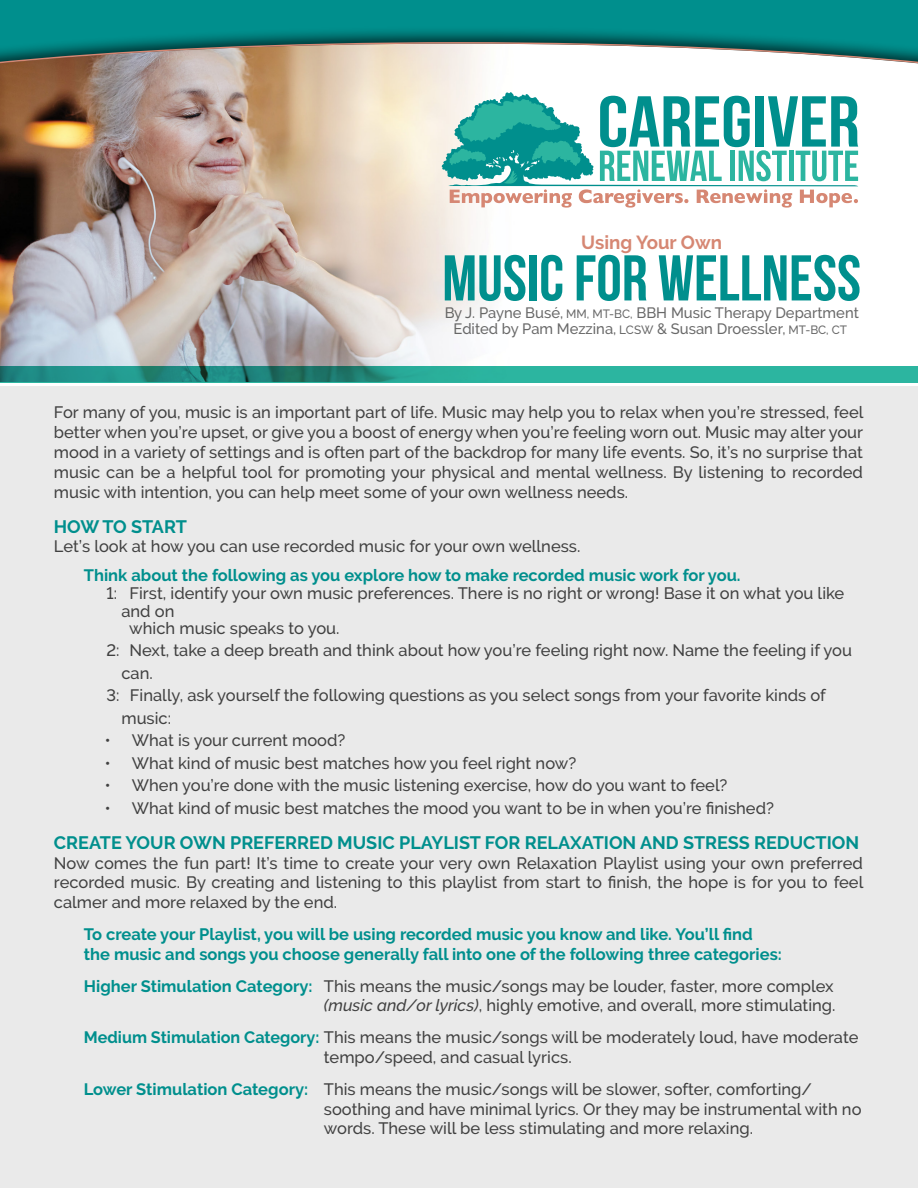
<style>
.page{position:relative;width:918px;height:1188px;background:#fff}
.page>*{position:absolute;margin:0;border:0;box-sizing:border-box;transform-origin:0 0}
.t1{font:700 64.5px "Bebas Neue";color:#008f8d}
.t2{font:700 18.9px "Raleway";color:#d68773}
.t3{font:700 18px "Raleway";color:#008f8d}
.t4{font:500 16.5px/19.8px "Raleway";color:#414141}
.t5{font:700 16.5px/19.8px "Raleway";color:#008f8d}
.t6{font:500 15px/16.5px "Raleway";color:#414141;text-align:center}
.s1{font-size:12px}
.s2{font-weight:700;color:#008f8d}
.s3{font-style:italic}
</style>
<div class="page">
<img style="left:0;top:65px;width:859px;height:301px">
<div style="left:0;top:386px;width:918px;height:802px;background:#eaeaea"></div>
<svg style="left:0;top:0;width:918px;height:42px;background:#008987"></svg>
<svg style="left:0;top:366px;width:918px;height:16px;background:#269f8f"></svg>
<svg style="left:442px;top:92px;width:416px;height:116px"></svg>
<svg style="left:0;top:42px;width:918px;height:23px"></svg>
<p class="t2" style="left:581px;top:232px;width:142px">Using Your Own</p>
<h1 class="t1" style="left:442px;top:243px;width:420px">MUSIC FOR WELLNESS</h1>
<p class="t6" style="left:444px;top:304px;width:416px">By J. Payne Busé, <span class="s1">MM, MT-BC,</span> BBH Music Therapy Department<br>Edited by Pam Mezzina, <span class="s1">LCSW</span> &amp; Susan Droessler, <span class="s1">MT-BC, CT</span></p>
<p class="t4" style="left:54px;top:403px;width:811px;text-align:justify">For many of you, music is an important part of life. Music may help you to relax when you’re stressed, feel better when you’re upset, or give you a boost of energy when you’re feeling worn out. Music may alter your mood in a variety of settings and is often part of the backdrop for many life events. So, it’s no surprise that music can be a helpful tool for promoting your physical and mental wellness. By listening to recorded music with intention, you can help meet some of your own wellness needs.</p>
<p class="t3" style="left:54px;top:516px;width:135px">HOW TO START</p>
<p class="t4" style="left:54px;top:537px;width:528px">Let’s look at how you can use recorded music for your own wellness.</p>
<p class="t5" style="left:84px;top:566px;width:658px">Think about the following as you explore how to make recorded music work for you.</p>
<p class="t4" style="left:121px;top:584px;width:724px;line-height:18px;text-indent:-15px">1: First, identify your own music preferences. There is no right or wrong! Base it on what you like and on</p>
<p class="t4" style="left:129px;top:618px;width:212px">which music speaks to you.</p>
<p class="t4" style="left:106px;top:641px;width:747px">2: Next, take a deep breath and think about how you’re feeling right now. Name the feeling if you</p>
<p class="t4" style="left:121px;top:663px;width:33px">can.</p>
<p class="t4" style="left:106px;top:686px;width:721px">3: Finally, ask yourself the following questions as you select songs from your favorite kinds of</p>
<p class="t4" style="left:121px;top:708px;width:51px">music:</p>
<p class="t4" style="left:105px;top:731px;width:242px">• What is your current mood?</p>
<p class="t4" style="left:105px;top:753px;width:473px">• What kind of music best matches how you feel right now?</p>
<p class="t4" style="left:105px;top:776px;width:624px">• When you’re done with the music listening exercise, how do you want to feel?</p>
<p class="t4" style="left:105px;top:798px;width:671px">• What kind of music best matches the mood you want to be in when you’re finished?</p>
<p class="t3" style="left:54px;top:832px;width:807px">CREATE YOUR OWN PREFERRED MUSIC PLAYLIST FOR RELAXATION AND STRESS REDUCTION</p>
<p class="t4" style="left:54px;top:853px;width:811px;text-align:justify">Now comes the fun part! It’s time to create your very own Relaxation Playlist using your own preferred recorded music. By creating and listening to this playlist from start to finish, the hope is for you to feel calmer and more relaxed by the end.</p>
<p class="t5" style="left:84px;top:924px;width:700px">To create your Playlist, you will be using recorded music you know and like. You’ll find the music and songs you choose generally fall into one of the following three categories:</p>
<p class="t4" style="left:84px;top:976px;width:753px;text-align:right"><span class="s2">Higher Stimulation Category:</span> This means the music/songs may be louder, faster, more complex <span class="s3">(music and/or lyrics)</span>, highly emotive, and overall, more stimulating.</p>
<p class="t4" style="left:324px;top:1028px;width:536px;text-indent:-240px"><span class="s2">Medium Stimulation Category:</span> This means the music/songs will be moderately loud, have moderate tempo/speed, and casual lyrics.</p>
<p class="t4" style="left:324px;top:1079px;width:539px;text-indent:-240px"><span class="s2">Lower Stimulation Category:</span> This means the music/songs will be slower, softer, comforting/ soothing and have minimal lyrics. Or they may be instrumental with no words. These will be less stimulating and more relaxing.</p>
</div>
